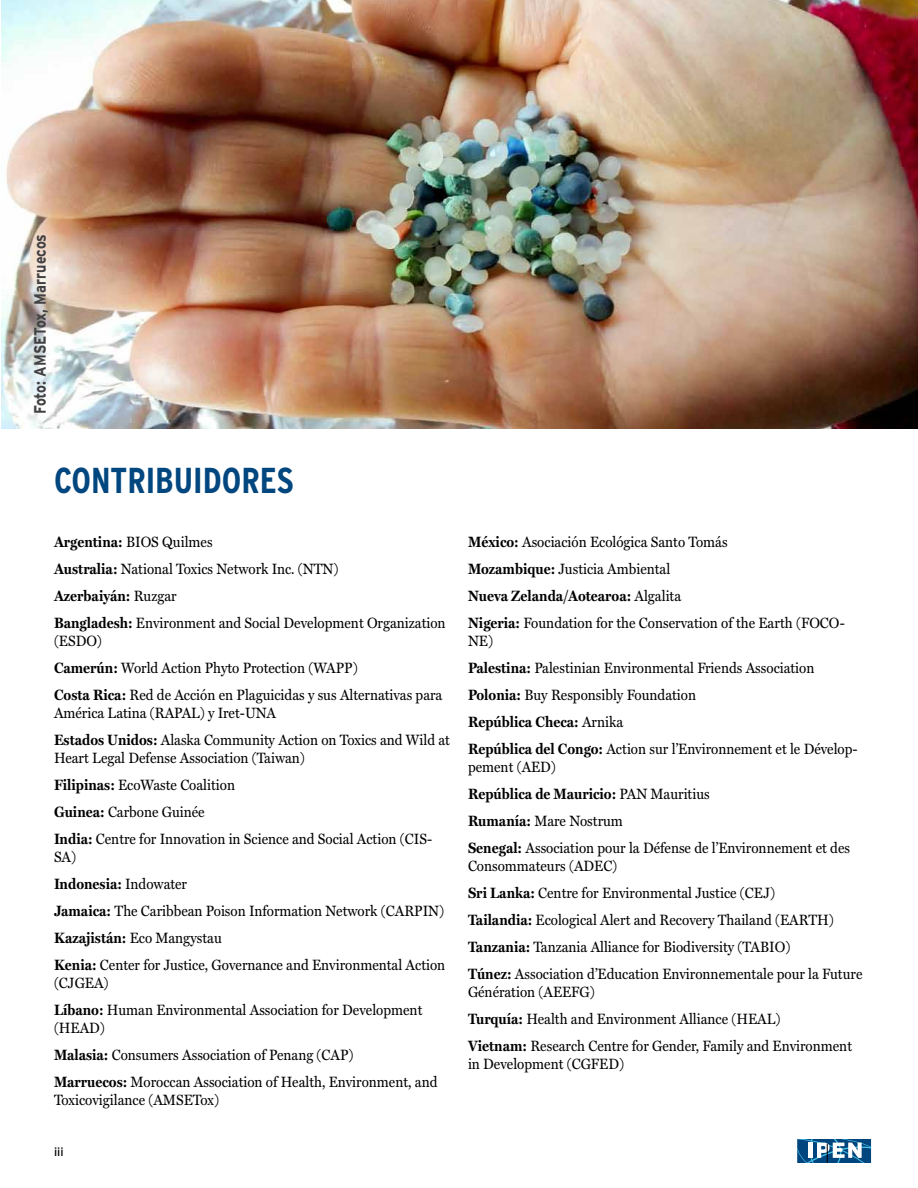
<style>
.page{position:relative;width:918px;height:1188px;background:#fff}
.page>*{position:absolute;margin:0;border:0;box-sizing:border-box;transform-origin:0 0}
.t1{font:700 condensed 36px "Interstate";color:#00467f}
.t2{font:700 16.5px "Interstate";color:#414042;scale:.86 1}
.t3{font:15px/27px "Miller Text";color:#000;scale:.91 1}
.t4{font:12px "Interstate";color:#000}
.s1{font-weight:700}
</style>
<div class="page">
<svg style="left:797px;top:1140px;width:74px;height:23px"></svg>
<img style="left:2px;top:0;width:916px;height:428px">
<svg style="left:17px;top:219px;width:46px;height:210px"></svg>
<p class="t2" style="left:31px;top:414px;width:211px;rotate:-90deg">Foto: AMSETox, Marruecos</p>
<h1 class="t1" style="left:54px;top:461px;width:241px">CONTRIBUIDORES</h1>
<p class="t3" style="left:54px;top:529px;width:432px"><span class="s1">Argentina:</span> BIOS Quilmes<br><span class="s1">Australia:</span> National Toxics Network Inc. (NTN)<br><span class="s1">Azerbaiyán:</span> Ruzgar<br><span class="s1">Bangladesh:</span> Environment and Social Development Organization</p>
<p class="t3" style="left:54px;top:628px;width:428px">(ESDO)<br><span class="s1">Camerún:</span> World Action Phyto Protection (WAPP)<br><span class="s1">Costa Rica:</span> Red de Acción en Plaguicidas y sus Alternativas para</p>
<p class="t3" style="left:54px;top:700px;width:437px">América Latina (RAPAL) y Iret-UNA<br><span class="s1">Estados Unidos:</span> Alaska Community Action on Toxics and Wild at</p>
<p class="t3" style="left:54px;top:745px;width:417px">Heart Legal Defense Association (Taiwan)<br><span class="s1">Filipinas:</span> EcoWaste Coalition<br><span class="s1">Guinea:</span> Carbone Guinée<br><span class="s1">India:</span> Centre for Innovation in Science and Social Action (CIS-</p>
<p class="t3" style="left:54px;top:844px;width:432px">SA)<br><span class="s1">Indonesia:</span> Indowater<br><span class="s1">Jamaica:</span> The Caribbean Poison Information Network (CARPIN)<br><span class="s1">Kazajistán:</span> Eco Mangystau<br><span class="s1">Kenia:</span> Center for Justice, Governance and Environmental Action</p>
<p class="t3" style="left:54px;top:970px;width:406px">(CJGEA)<br><span class="s1">Líbano:</span> Human Environmental Association for Development</p>
<p class="t3" style="left:54px;top:1015px;width:423px">(HEAD)<br><span class="s1">Malasia:</span> Consumers Association of Penang (CAP)<br><span class="s1">Marruecos:</span> Moroccan Association of Health, Environment, and</p>
<p class="t3" style="left:54px;top:1087px;width:183px">Toxicovigilance (AMSETox)</p>
<p class="t4" style="left:54px;top:1145px;width:11px">iii</p>
<p class="t3" style="left:468px;top:529px;width:416px"><span class="s1">México:</span> Asociación Ecológica Santo Tomás<br><span class="s1">Mozambique:</span> Justicia Ambiental<br><span class="s1">Nueva Zelanda/Aotearoa:</span> Algalita<br><span class="s1">Nigeria:</span> Foundation for the Conservation of the Earth (FOCO-</p>
<p class="t3" style="left:468px;top:628px;width:430px">NE)<br><span class="s1">Palestina:</span> Palestinian Environmental Friends Association <span class="s1">Polonia:</span> Buy Responsibly Foundation<br><span class="s1">República Checa:</span> Arnika<br><span class="s1">República del Congo:</span> Action sur l’Environnement et le Dévelop-</p>
<p class="t3" style="left:468px;top:754px;width:421px">pement (AED)<br><span class="s1">República de Mauricio:</span> PAN Mauritius<br><span class="s1">Rumanía:</span> Mare Nostrum<br><span class="s1">Senegal:</span> Association pour la Défense de l’Environnement et des</p>
<p class="t3" style="left:468px;top:853px;width:435px">Consommateurs (ADEC)<br><span class="s1">Sri Lanka:</span> Centre for Environmental Justice (CEJ)<br><span class="s1">Tailandia:</span> Ecological Alert and Recovery Thailand (EARTH)<br><span class="s1">Tanzania:</span> Tanzania Alliance for Biodiversity (TABIO)<br><span class="s1">Túnez:</span> Association d’Education Environnementale pour la Future</p>
<p class="t3" style="left:468px;top:979px;width:424px">Génération (AEEFG)<br><span class="s1">Turquía:</span> Health and Environment Alliance (HEAL)<br><span class="s1">Vietnam:</span> Research Centre for Gender, Family and Environment</p>
<p class="t3" style="left:468px;top:1051px;width:173px">in Development (CGFED)</p>
</div>
